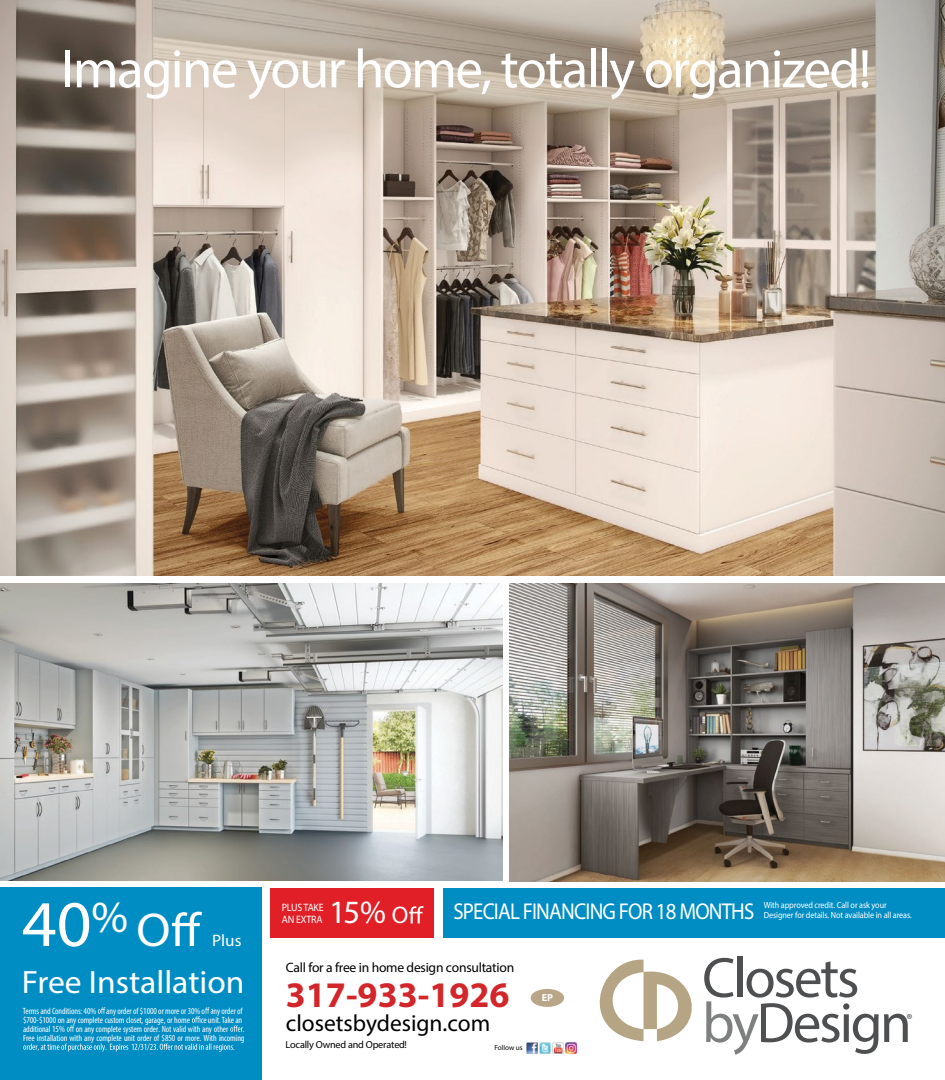
<style>
.page{position:relative;width:945px;height:1080px;background:#fff}
.page>*{position:absolute;margin:0;border:0;box-sizing:border-box;transform-origin:0 0}
.t1{font:65.62px "Myriad Pro";color:#fff;scale:1.04 1}
.t2{font:57.12px/45px "Myriad Pro";letter-spacing:-.04em;color:#4e4f50}
.t3{font:54.88px "Myriad Pro";letter-spacing:-.03em;color:#fff}
.t4{font:700 36.12px "Myriad Pro";color:#d2262a}
.t5{font:32.62px "Myriad Pro";color:#fff}
.t6{font:32.38px "Myriad Pro";color:#fff;scale:1.04 1}
.t7{font:23.5px "Myriad Pro";color:#010101}
.t8{font:23px "Myriad Pro";letter-spacing:-.04em;color:#fff;scale:.91 1}
.t9{font:16.62px "Myriad Pro";color:#fff;scale:1.04 1}
.t10{font:14.5px "Myriad Pro";color:#4e4f50}
.t11{font:13.62px "Myriad Pro";letter-spacing:-.02em;color:#010101}
.t12{font:10.75px/11.6px "Myriad Pro";letter-spacing:-.02em;color:#fff;scale:.94 1}
.t13{font:10.25px "Myriad Pro";letter-spacing:-.015em;color:#010101}
.t14{font:700 10.25px "Myriad Pro";color:#fff}
.t15{font:condensed 9px "Myriad Pro";letter-spacing:-.01em;color:#fff}
.t16{font:8.88px/10.2px "Myriad Pro";letter-spacing:-.01em;color:#fff;scale:.91 1}
.t17{font:7.25px "Myriad Pro";color:#010101}
.s1{font-size:47.75px}
.s2{font-size:24.12px}
.s3{color:#7e7f7f}
</style>
<div class="page">
<img style="left:0;top:0;width:945px;height:576px">
<div style="left:271px;top:889px;width:163px;height:49px;background:#e01f26"></div>
<div style="left:443px;top:889px;width:502px;height:49px;background:#008dc3"></div>
<div style="left:0;top:888px;width:262px;height:192px;background:#008dc3"></div>
<svg style="left:409px;top:906px;width:15px;height:17px"></svg>
<svg style="left:172px;top:912px;width:30px;height:34px"></svg>
<svg style="left:98px;top:1007px;width:7px;height:7px"></svg>
<svg style="left:192px;top:1007px;width:21px;height:16px"></svg>
<svg style="left:67px;top:1025px;width:7px;height:7px"></svg>
<svg style="left:230px;top:1025px;width:14px;height:7px"></svg>
<svg style="left:23px;top:1043px;width:210px;height:9px"></svg>
<div style="left:531px;top:989px;width:33px;height:18px;background:#b9a688;border-radius:50%"></div>
<svg style="left:526px;top:1043px;width:50px;height:11px"></svg>
<img style="left:0;top:583px;width:502px;height:298px">
<img style="left:509px;top:583px;width:436px;height:298px">
<svg style="left:600px;top:960px;width:92px;height:81px"></svg>
<h3 class="t3" style="left:61px;top:35px;width:812px">Imagine your home, totally organized!</h3>
<h1 class="t1" style="left:22px;top:884px;width:144px">40<sup>%</sup> <span class="s1">O</span></h1>
<h3 class="t9" style="left:212px;top:930px;width:30px">Plus</h3>
<h3 class="t6" style="left:22px;top:963px;width:215px">Free Installation</h3>
<p class="t15" style="left:23px;top:1005px;width:221px">TermsandConditions:40% anyorderof$1000ormoreor30%o ny orderof</p>
<p class="t15" style="left:23px;top:1014px;width:221px">$700-$1000 on any complete custom closet, garage, or home ce unit.Takean</p>
<p class="t15" style="left:23px;top:1023px;width:207px">additional 15% on any complete system order. Not valid with any other</p>
<p class="t15" style="left:23px;top:1032px;width:223px">Free installation with any complete unit order of $850 or more. With incoming</p>
<p class="t15" style="left:233px;top:1041px;width:3px">.</p>
<p class="t12" style="left:282px;top:902px;width:46px">PLUS TAKE<br>AN EXTRA</p>
<h3 class="t5" style="left:329px;top:892px;width:81px">15% <span class="s2">O</span></h3>
<h3 class="t8" style="left:453px;top:897px;width:332px">SPECIAL FINANCING FOR 18 MONTHS</h3>
<p class="t16" style="left:764px;top:900px;width:164px">With approved credit. Call or ask your<br>Designer for details. Not available in all areas.</p>
<h3 class="t11" style="left:286px;top:959px;width:230px">Call for a free in home design consultation</h3>
<h3 class="t4" style="left:286px;top:971px;width:225px">317-933-1926</h3>
<h3 class="t7" style="left:286px;top:1009px;width:206px">closetsbydesign.com</h3>
<p class="t13" style="left:286px;top:1039px;width:123px">Locally Owned and Operated!</p>
<p class="t17" style="left:495px;top:1043px;width:30px">Follow us</p>
<p class="t14" style="left:542px;top:991px;width:13px">EP</p>
<h2 class="t2" style="left:702px;top:954px;width:211px">Closets <span class="s3">by</span>Design</h2>
<h3 class="t10" style="left:906px;top:1010px;width:8px">®</h3>
</div>
